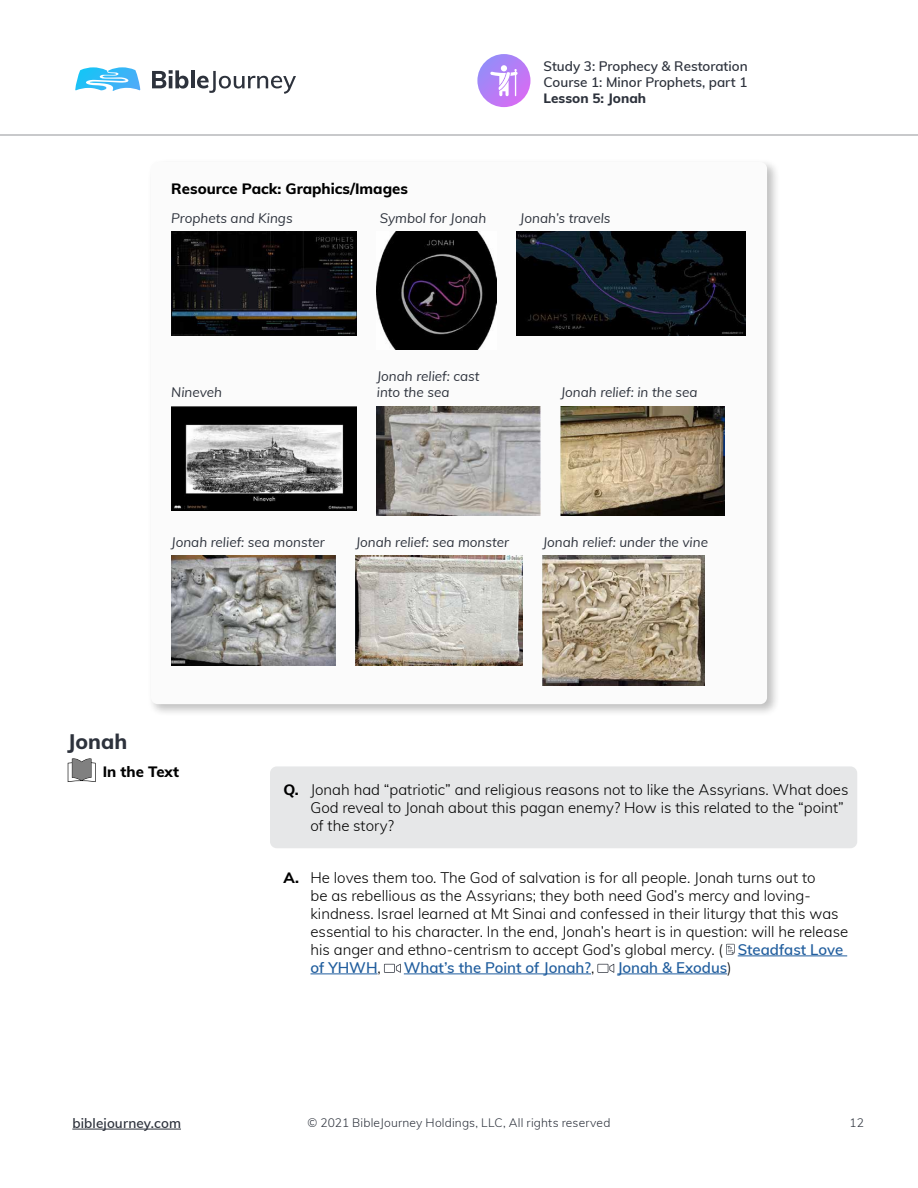
<style>
.page{position:relative;width:918px;height:1188px;background:#fff}
.page>*{position:absolute;margin:0;border:0;box-sizing:border-box;transform-origin:0 0}
.t1{font:800 21px "Muli";color:#2d323c}
.t2{font:300 15px/18px "Muli";color:#000}
.t3{font:800 15px "Muli";color:#000}
.t4{font:600 15px "Muli";color:#215e9e}
.t5{font:italic 13.5px/16.2px "Muli";color:#2d323c}
.t6{font:600 13.5px/16.2px "Muli";color:#2d323c}
.t7{font:800 13.5px "Muli";color:#2d323c}
.t8{font:300 12px "Muli";letter-spacing:.015em;color:#2d323c}
.s1{font-weight:800}
.s2{font-weight:600;color:#215e9e}
.s3{font-weight:300;color:#000}
</style>
<div class="page">
<hr style="left:72px;top:1129px;width:109px;height:1px;background:#2d323c">
<svg style="left:0;top:54px;width:918px;height:81px"></svg>
<svg style="left:152px;top:70px;width:37px;height:19px"></svg>
<hr style="left:191px;top:70px;width:4px;height:18px;background:#2d323c">
<svg style="left:197px;top:71px;width:99px;height:23px"></svg>
<svg style="left:75px;top:67px;width:65px;height:24px"></svg>
<div style="left:270px;top:766px;width:587px;height:82px;background:#e6e7e8;border-radius:7px"></div>
<hr style="left:738px;top:956px;width:109px;height:1px;background:#215e9e">
<hr style="left:310px;top:974px;width:68px;height:1px;background:#215e9e">
<hr style="left:404px;top:974px;width:187px;height:1px;background:#215e9e">
<hr style="left:617px;top:974px;width:110px;height:1px;background:#215e9e">
<svg style="left:68px;top:758px;width:28px;height:24px"></svg>
<svg style="left:726px;top:944px;width:9px;height:11px"></svg>
<svg style="left:384px;top:964px;width:17px;height:9px"></svg>
<svg style="left:597px;top:964px;width:17px;height:9px"></svg>
<div style="left:147px;top:159px;width:633px;height:558px;background:#000;opacity:.25"></div>
<div style="left:151px;top:162px;width:616px;height:542px;background:#fbfbfb;border-radius:7px"></div>
<img style="left:377px;top:231px;width:119px;height:118px">
<img style="left:543px;top:556px;width:162px;height:130px">
<img style="left:376px;top:406px;width:164px;height:110px">
<img style="left:356px;top:556px;width:167px;height:110px">
<img style="left:171px;top:556px;width:164px;height:110px">
<img style="left:561px;top:406px;width:164px;height:110px">
<img style="left:517px;top:231px;width:229px;height:104px">
<img style="left:171px;top:406px;width:185px;height:104px">
<img style="left:171px;top:231px;width:186px;height:104px">
<p class="t6" style="left:544px;top:57px;width:206px">Study 3: Prophecy &amp; Restoration<br>Course 1: Minor Prophets, part 1</p>
<p class="t7" style="left:544px;top:89px;width:104px">Lesson 5: Jonah</p>
<p class="t3" style="left:171px;top:178px;width:238px">Resource Pack: Graphics/Images</p>
<p class="t5" style="left:380px;top:209px;width:108px">Symbol for Jonah</p>
<p class="t5" style="left:520px;top:209px;width:92px">Jonah’s travels</p>
<p class="t5" style="left:171px;top:209px;width:123px">Prophets and Kings</p>
<p class="t5" style="left:171px;top:384px;width:52px">Nineveh</p>
<p class="t5" style="left:377px;top:368px;width:104px">Jonah relief: cast into the sea</p>
<p class="t5" style="left:561px;top:384px;width:138px">Jonah relief: in the sea</p>
<p class="t5" style="left:171px;top:534px;width:155px">Jonah relief: sea monster</p>
<p class="t5" style="left:356px;top:534px;width:155px">Jonah relief: sea monster</p>
<p class="t5" style="left:543px;top:534px;width:167px">Jonah relief: under the vine</p>
<h1 class="t1" style="left:68px;top:726px;width:61px">Jonah</h1>
<p class="t3" style="left:103px;top:761px;width:78px">In the Text</p>
<p class="t2" style="left:310px;top:780px;width:539px;text-indent:-27px"><span class="s1">Q.</span> Jonah had “patriotic” and religious reasons not to like the Assyrians. What does<br>God reveal to Jonah about this pagan enemy? How is this related to the “point” of the story?</p>
<p class="t2" style="left:310px;top:868px;width:539px;text-indent:-27px"><span class="s1">A.</span> He loves them too. The God of salvation is for all people. Jonah turns out to<br>be as rebellious as the Assyrians; they both need God’s mercy and loving&shy;kindness. Israel learned at Mt Sinai and confessed in their liturgy that this was essential to his character. In the end, Jonah’s heart is in question: will he release his anger and ethno-centrism to accept God’s global mercy. ( <span class="s2">Steadfast Love of YHWH</span>,</p>
<p class="t4" style="left:404px;top:956px;width:192px">What’s the Point of Jonah?<span class="s3">,</span></p>
<p class="t4" style="left:617px;top:956px;width:116px">Jonah &amp; Exodus<span class="s3">)</span></p>
<p class="t6" style="left:72px;top:1114px;width:110px">biblejourney.com</p>
<p class="t8" style="left:308px;top:1114px;width:304px">© 2021 BibleJourney Holdings, LLC, All rights reserved</p>
<p class="t8" style="left:850px;top:1114px;width:16px">12</p>
</div>
